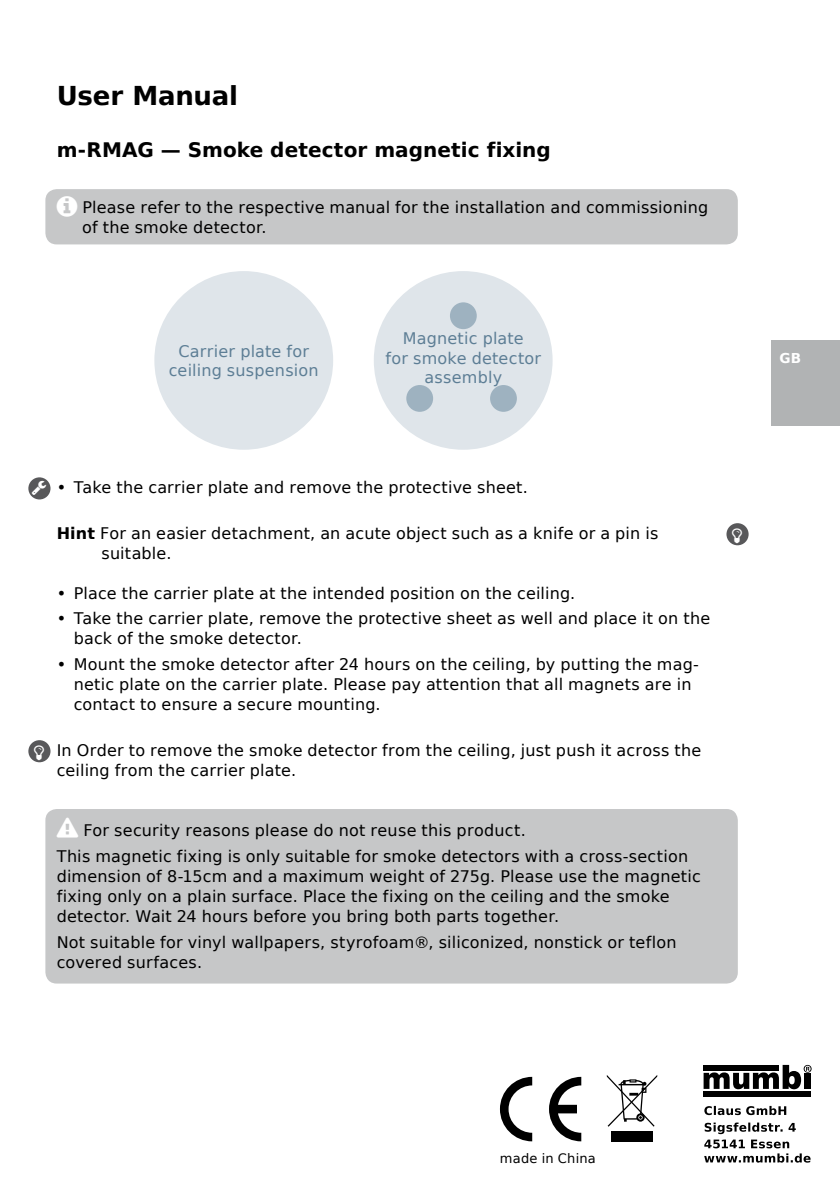
<style>
.page{position:relative;width:840px;height:1191px;background:#fff}
.page>*{position:absolute;margin:0;border:0;box-sizing:border-box;transform-origin:0 0}
.t1{font:700 26px "DejaVu Sans";letter-spacing:-.01em;color:#000}
.t2{font:700 20px "DejaVu Sans";letter-spacing:.005em;color:#000}
.t3{font:16px/20px "DejaVu Sans";letter-spacing:.01em;color:#000}
.t4{font:16px/19.2px "DejaVu Sans";letter-spacing:.015em;color:#5d7e95;text-align:center}
.t5{font:700 13.6px "DejaVu Sans";color:#fff}
.t6{font:13px "DejaVu Sans";letter-spacing:.015em;color:#000}
.s1{font-weight:700}
.s2{color:#fff}
</style>
<div class="page">
<div style="left:45px;top:809px;width:692px;height:174px;background:#c6c7c8;border-radius:11px"></div>
<div style="left:45px;top:189px;width:692px;height:55px;background:#c6c7c8;border-radius:11px"></div>
<div style="left:28px;top:477px;width:22px;height:22px;background:#58585a;border-radius:50%"></div>
<div style="left:726px;top:523px;width:22px;height:22px;background:#58585a;border-radius:50%"></div>
<svg style="left:500px;top:1076px;width:32px;height:65px"></svg>
<svg style="left:549px;top:1076px;width:32px;height:65px"></svg>
<div style="left:610px;top:1131px;width:42px;height:10px;background:#000"></div>
<svg style="left:606px;top:1075px;width:51px;height:51px"></svg>
<svg style="left:703px;top:1065px;width:108px;height:24px"></svg>
<div style="left:703px;top:1065px;width:75px;height:5px;background:#000"></div>
<div style="left:703px;top:1091px;width:107px;height:5px;background:#000"></div>
<svg style="left:704px;top:1122px;width:106px;height:40px"></svg>
<svg style="left:704px;top:1106px;width:81px;height:9px"></svg>
<div style="left:28px;top:740px;width:22px;height:22px;background:#58585a;border-radius:50%"></div>
<div style="left:771px;top:340px;width:68px;height:85px;background:#b1b3b4"></div>
<div style="left:154px;top:271px;width:179px;height:179px;background:#dfe5ea;border-radius:50%"></div>
<div style="left:373px;top:271px;width:179px;height:179px;background:#dfe5ea;border-radius:50%"></div>
<div style="left:449px;top:302px;width:27px;height:27px;background:#9eb2c0;border-radius:50%"></div>
<div style="left:406px;top:385px;width:27px;height:27px;background:#9eb2c0;border-radius:50%"></div>
<div style="left:490px;top:385px;width:26px;height:27px;background:#9eb2c0;border-radius:50%"></div>
<h1 class="t1" style="left:57px;top:74px;width:183px">User Manual</h1>
<p class="t2" style="left:57px;top:133px;width:495px">m-RMAG — Smoke detector magnetic fixing</p>
<p class="t3" style="left:82px;top:197px;width:627px">Please refer to the respective manual for the installation and commissioning of the smoke detector.</p>
<p class="t4" style="left:169px;top:341px;width:151px">Carrier plate for ceiling suspension</p>
<p class="t4" style="left:385px;top:329px;width:157px">Magnetic plate<br>for smoke detector assembly</p>
<p class="t3" style="left:57px;top:477px;width:472px">• Take the carrier plate and remove the protective sheet.</p>
<p class="t3" style="left:101px;top:523px;width:558px;text-indent:-45px"><span class="s1">Hint</span> For an easier detachment, an acute object such as a knife or a pin is suitable.</p>
<p class="t3" style="left:57px;top:583px;width:520px">• Place the carrier plate at the intended position on the ceiling.</p>
<p class="t3" style="left:74px;top:608px;width:637px;text-indent:-17px">• Take the carrier plate, remove the protective sheet as well and place it on the back of the smoke detector.</p>
<p class="t3" style="left:74px;top:654px;width:626px;text-indent:-17px">• Mount the smoke detector after 24 hours on the ceiling, by putting the mag&shy;netic plate on the carrier plate. Please pay attention that all magnets are in contact to ensure a secure mounting.</p>
<p class="t3" style="left:57px;top:740px;width:645px">In Order to remove the smoke detector from the ceiling, just push it across the ceiling from the carrier plate.</p>
<p class="t3" style="left:57px;top:817px;width:632px;line-height:26px"><span class="s2">❑</span> For security reasons please do not reuse this product.<br>This magnetic fixing is only suitable for smoke detectors with a cross-section</p>
<p class="t3" style="left:57px;top:866px;width:645px">dimension of 8-15cm and a maximum weight of 275g. Please use the magnetic fixing only on a plain surface. Place the fixing on the ceiling and the smoke detector. Wait 24 hours before you bring both parts together.</p>
<p class="t3" style="left:57px;top:932px;width:621px">Not suitable for vinyl wallpapers, styrofoam®, siliconized, nonstick or teflon covered surfaces.</p>
<p class="t5" style="left:779px;top:347px;width:23px">GB</p>
<p class="t6" style="left:499px;top:1147px;width:97px">made in China</p>
</div>
